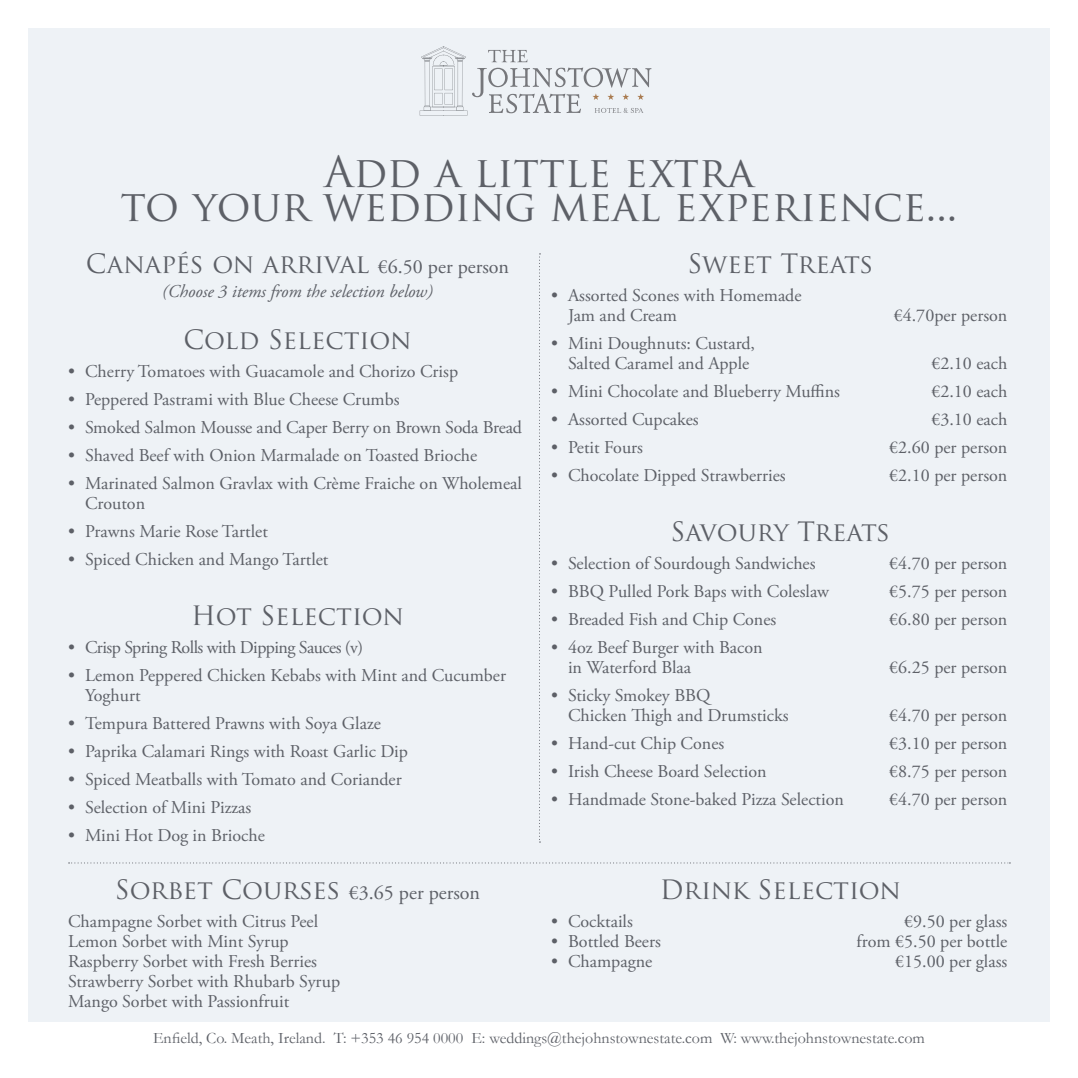
<style>
.page{position:relative;width:1078px;height:1078px;background:#fff}
.page>*{position:absolute;margin:0;border:0;box-sizing:border-box;transform-origin:0 0}
.t1{font:42px "Trajan Pro";color:#5d6067}
.t2{font:26px "Trajan Pro";color:#5d6067}
.t3{font:20px "Adobe Garamond Pro";color:#5d6067}
.t4{font:18px/20px "Adobe Garamond Pro";color:#5d6067}
.t5{font:18px "Adobe Garamond Pro";letter-spacing:-.03em;color:#5d6067}
.t6{font:italic 18px "Adobe Garamond Pro";color:#5d6067}
.t7{font:16px "Garamond";color:#5d6067}
.s1{font-family:"Adobe Garamond Pro";font-size:20px}
.s2{font-family:"Trajan Pro";font-size:26px}
</style>
<div class="page">
<div style="left:28px;top:28px;width:1021px;height:993px;background:#eef2f6"></div>
<svg style="left:419px;top:46px;width:232px;height:69px"></svg>
<svg style="left:539px;top:253px;width:1px;height:589px"></svg>
<svg style="left:69px;top:862px;width:941px;height:1px"></svg>
<p class="t1" style="left:324px;top:145px;width:431px">Add a little extra</p>
<p class="t1" style="left:120px;top:179px;width:838px">to your wedding meal experience...</p>
<p class="t2" style="left:86px;top:247px;width:424px">Canapés on arrival <span class="s1">€6.50 per person</span></p>
<p class="t6" style="left:162px;top:280px;width:272px">(Choose 3 items from the selection below)</p>
<p class="t2" style="left:184px;top:323px;width:229px">Cold Selection</p>
<p class="t4" style="left:68px;top:362px;width:391px">• Cherry Tomatoes with Guacamole and Chorizo Crisp</p>
<p class="t4" style="left:68px;top:390px;width:333px">• Peppered Pastrami with Blue Cheese Crumbs</p>
<p class="t4" style="left:68px;top:418px;width:455px">• Smoked Salmon Mousse and Caper Berry on Brown Soda Bread</p>
<p class="t4" style="left:68px;top:446px;width:410px">• Shaved Beef with Onion Marmalade on Toasted Brioche</p>
<p class="t4" style="left:85px;top:474px;width:438px;text-indent:-17px">• Marinated Salmon Gravlax with Crème Fraiche on Wholemeal<br>Crouton</p>
<p class="t4" style="left:68px;top:522px;width:201px">• Prawns Marie Rose Tartlet</p>
<p class="t4" style="left:68px;top:550px;width:262px">• Spiced Chicken and Mango Tartlet</p>
<p class="t2" style="left:191px;top:599px;width:214px">Hot Selection</p>
<p class="t5" style="left:68px;top:636px;width:296px">• Crisp Spring Rolls with Dipping Sauces (v)</p>
<p class="t4" style="left:85px;top:666px;width:422px;text-indent:-17px">• Lemon Peppered Chicken Kebabs with Mint and Cucumber<br>Yoghurt</p>
<p class="t4" style="left:68px;top:714px;width:314px">• Tempura Battered Prawns with Soya Glaze</p>
<p class="t4" style="left:68px;top:742px;width:341px">• Paprika Calamari Rings with Roast Garlic Dip</p>
<p class="t4" style="left:68px;top:770px;width:335px">• Spiced Meatballs with Tomato and Coriander</p>
<p class="t4" style="left:68px;top:798px;width:185px">• Selection of Mini Pizzas</p>
<p class="t4" style="left:68px;top:826px;width:198px">• Mini Hot Dog in Brioche</p>
<p class="t3" style="left:115px;top:880px;width:366px"><span class="s2">Sorbet Courses</span> €3.65 per person</p>
<p class="t4" style="left:68px;top:911px;width:251px">Champagne Sorbet with Citrus Peel</p>
<p class="t4" style="left:68px;top:931px;width:222px">Lemon Sorbet with Mint Syrup</p>
<p class="t4" style="left:68px;top:951px;width:250px">Raspberry Sorbet with Fresh Berries</p>
<p class="t4" style="left:68px;top:971px;width:273px">Strawberry Sorbet with Rhubarb Syrup</p>
<p class="t4" style="left:68px;top:991px;width:223px">Mango Sorbet with Passionfruit</p>
<p class="t2" style="left:687px;top:247px;width:187px">Sweet Treats</p>
<p class="t4" style="left:551px;top:286px;width:252px">• Assorted Scones with Homemade</p>
<p class="t4" style="left:568px;top:306px;width:110px">Jam and Cream</p>
<p class="t4" style="left:893px;top:306px;width:115px">€4.70per person</p>
<p class="t4" style="left:551px;top:334px;width:205px">• Mini Doughnuts: Custard,</p>
<p class="t4" style="left:568px;top:354px;width:183px">Salted Caramel and Apple</p>
<p class="t4" style="left:931px;top:354px;width:77px">€2.10 each</p>
<p class="t4" style="left:551px;top:382px;width:290px">• Mini Chocolate and Blueberry Muffins</p>
<p class="t4" style="left:931px;top:382px;width:77px">€2.10 each</p>
<p class="t4" style="left:551px;top:410px;width:149px">• Assorted Cupcakes</p>
<p class="t4" style="left:931px;top:410px;width:77px">€3.10 each</p>
<p class="t4" style="left:551px;top:438px;width:94px">• Petit Fours</p>
<p class="t4" style="left:889px;top:438px;width:119px">€2.60 per person</p>
<p class="t4" style="left:551px;top:466px;width:236px">• Chocolate Dipped Strawberries</p>
<p class="t4" style="left:889px;top:466px;width:119px">€2.10 per person</p>
<p class="t2" style="left:670px;top:515px;width:221px">Savoury Treats</p>
<p class="t4" style="left:551px;top:554px;width:266px">• Selection of Sourdough Sandwiches</p>
<p class="t4" style="left:889px;top:554px;width:119px">€4.70 per person</p>
<p class="t4" style="left:551px;top:582px;width:279px">• BBQ Pulled Pork Baps with Coleslaw</p>
<p class="t4" style="left:889px;top:582px;width:119px">€5.75 per person</p>
<p class="t4" style="left:551px;top:610px;width:227px">• Breaded Fish and Chip Cones</p>
<p class="t4" style="left:889px;top:610px;width:119px">€6.80 per person</p>
<p class="t4" style="left:551px;top:638px;width:213px">• 4oz Beef Burger with Bacon</p>
<p class="t4" style="left:568px;top:658px;width:125px">in Waterford Blaa</p>
<p class="t4" style="left:889px;top:658px;width:119px">€6.25 per person</p>
<p class="t4" style="left:551px;top:686px;width:161px">• Sticky Smokey BBQ</p>
<p class="t4" style="left:568px;top:706px;width:222px">Chicken Thigh and Drumsticks</p>
<p class="t4" style="left:889px;top:706px;width:119px">€4.70 per person</p>
<p class="t4" style="left:551px;top:734px;width:175px">• Hand-cut Chip Cones</p>
<p class="t4" style="left:889px;top:734px;width:119px">€3.10 per person</p>
<p class="t4" style="left:551px;top:762px;width:217px">• Irish Cheese Board Selection</p>
<p class="t4" style="left:889px;top:762px;width:119px">€8.75 per person</p>
<p class="t4" style="left:551px;top:790px;width:294px">• Handmade Stone-baked Pizza Selection</p>
<p class="t4" style="left:889px;top:790px;width:119px">€4.70 per person</p>
<p class="t2" style="left:659px;top:872px;width:242px">Drink Selection</p>
<p class="t4" style="left:551px;top:911px;width:83px">• Cocktails</p>
<p class="t4" style="left:903px;top:911px;width:105px">€9.50 per glass</p>
<p class="t4" style="left:551px;top:931px;width:111px">• Bottled Beers</p>
<p class="t4" style="left:856px;top:931px;width:152px">from €5.50 per bottle</p>
<p class="t4" style="left:551px;top:951px;width:103px">• Champagne</p>
<p class="t4" style="left:894px;top:951px;width:114px">€15.00 per glass</p>
<p class="t7" style="left:153px;top:1028px;width:773px">Enfield, Co. Meath, Ireland. T: +353 46 954 0000 E: weddings@thejohnstownestate.com W: www.thejohnstownestate.com</p>
</div>
